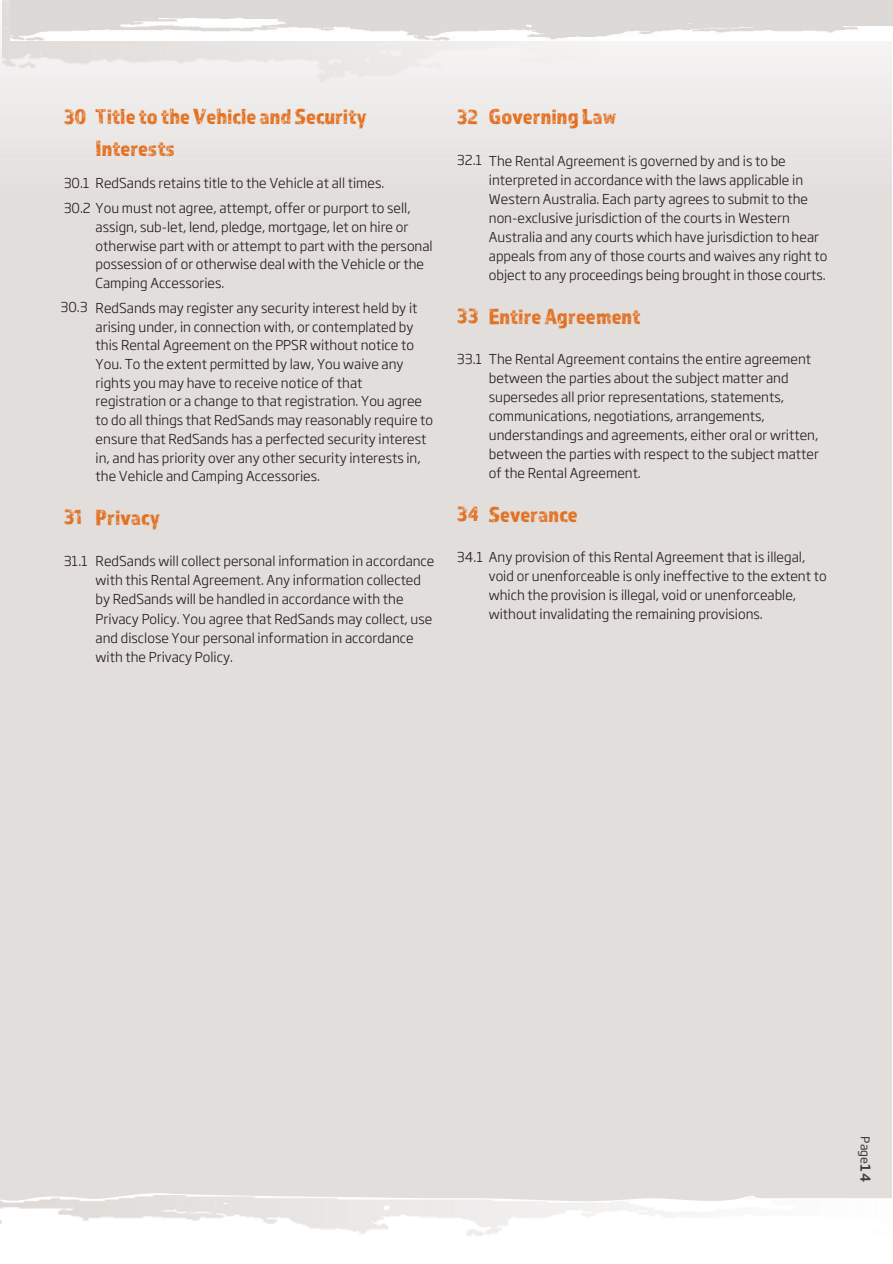
<style>
.page{position:relative;width:893px;height:1264px;background:#fff}
.page>*{position:absolute;margin:0;border:0;box-sizing:border-box;transform-origin:0 0}
.t1{font:22.5px "Almaq Rough";color:#e36f1e}
.t2{font:21.75px "Almaq Rough";color:#e36f1e}
.t3{font:300 13.5px/19px "Soho Gothic Pro";color:#1e151a}
.t4{font:500 13.5px "Soho Gothic Pro";color:#423a3e}
.t5{font:12px "Soho Gothic Pro";color:#423a3e}
.s1{font-size:21.75px}
</style>
<div class="page">
<svg style="left:0;top:1193px;width:892px;height:43px"></svg>
<img style="left:0;top:1194px;width:891px;height:41px">
<img style="left:11px;top:0;width:881px;height:40px">
<p class="t1" style="left:64px;top:103px;width:305px"><span class="s1">30</span> Title to theVehicle and Security</p>
<p class="t1" style="left:96px;top:134px;width:81px">Interests</p>
<p class="t3" style="left:64px;top:173px;width:322px">30.1 RedSands retains title to the Vehicle at all times.</p>
<p class="t3" style="left:96px;top:198px;width:338px;text-indent:-32px">30.2 You must not agree, attempt, offer or purport to sell, assign, sub-let, lend, pledge, mortgage, let on hire or otherwise part with or attempt to part with the personal possession of or otherwise deal with the Vehicle or the Camping Accessories.</p>
<p class="t3" style="left:96px;top:297px;width:339px">RedSands may register any security interest held by it arising under, in connection with, or contemplated by this Rental Agreement on the PPSR without notice to You. To the extent permitted by law, You waive any rights you may have to receive notice of that registration or a change to that registration. You agree to do all things that RedSands may reasonably require to ensure that RedSands has a perfected security interest in, and has priority over any other security interests in, the Vehicle and Camping Accessories.</p>
<p class="t3" style="left:61px;top:296px;width:29px">30.3</p>
<p class="t2" style="left:64px;top:504px;width:20px">31</p>
<p class="t1" style="left:96px;top:504px;width:66px">Privacy</p>
<p class="t2" style="left:457px;top:103px;width:23px">32</p>
<p class="t1" style="left:489px;top:103px;width:129px">Governing Law</p>
<p class="t3" style="left:457px;top:149px;width:27px">32.1</p>
<p class="t3" style="left:489px;top:150px;width:340px">The Rental Agreement is governed by and is to be interpreted in accordance with the laws applicable in Western Australia. Each party agrees to submit to the non-exclusive jurisdiction of the courts in Western Australia and any courts which have jurisdiction to hear appeals from any of those courts and waives any right to object to any proceedings being brought in those courts.</p>
<p class="t2" style="left:457px;top:302px;width:23px">33</p>
<p class="t1" style="left:489px;top:302px;width:153px">Entire Agreement</p>
<p class="t3" style="left:489px;top:348px;width:331px">The Rental Agreement contains the entire agreement between the parties about the subject matter and supersedes all prior representations, statements, communications, negotiations, arrangements, understandings and agreements, either oral or written, between the parties with respect to the subject matter of the Rental Agreement.</p>
<p class="t3" style="left:457px;top:348px;width:27px">33.1</p>
<p class="t1" style="left:457px;top:500px;width:122px"><span class="s1">34</span> Severance</p>
<p class="t3" style="left:64px;top:551px;width:26px">31.1</p>
<p class="t3" style="left:96px;top:550px;width:340px">RedSands will collect personal information in accordance with this Rental Agreement. Any information collected by RedSands will be handled in accordance with the Privacy Policy. You agree that RedSands may collect, use and disclose Your personal information in accordance with the Privacy Policy.</p>
<p class="t3" style="left:489px;top:546px;width:339px;text-indent:-32px">34.1 Any provision of this Rental Agreement that is illegal, void or unenforceable is only ineffective to the extent to which the provision is illegal, void or unenforceable, without invalidating the remaining provisions.</p>
<p class="t5" style="left:875px;top:1136px;width:29px;rotate:90deg">Page</p>
<p class="t4" style="left:876px;top:1163px;width:20px;rotate:90deg">14</p>
</div>
